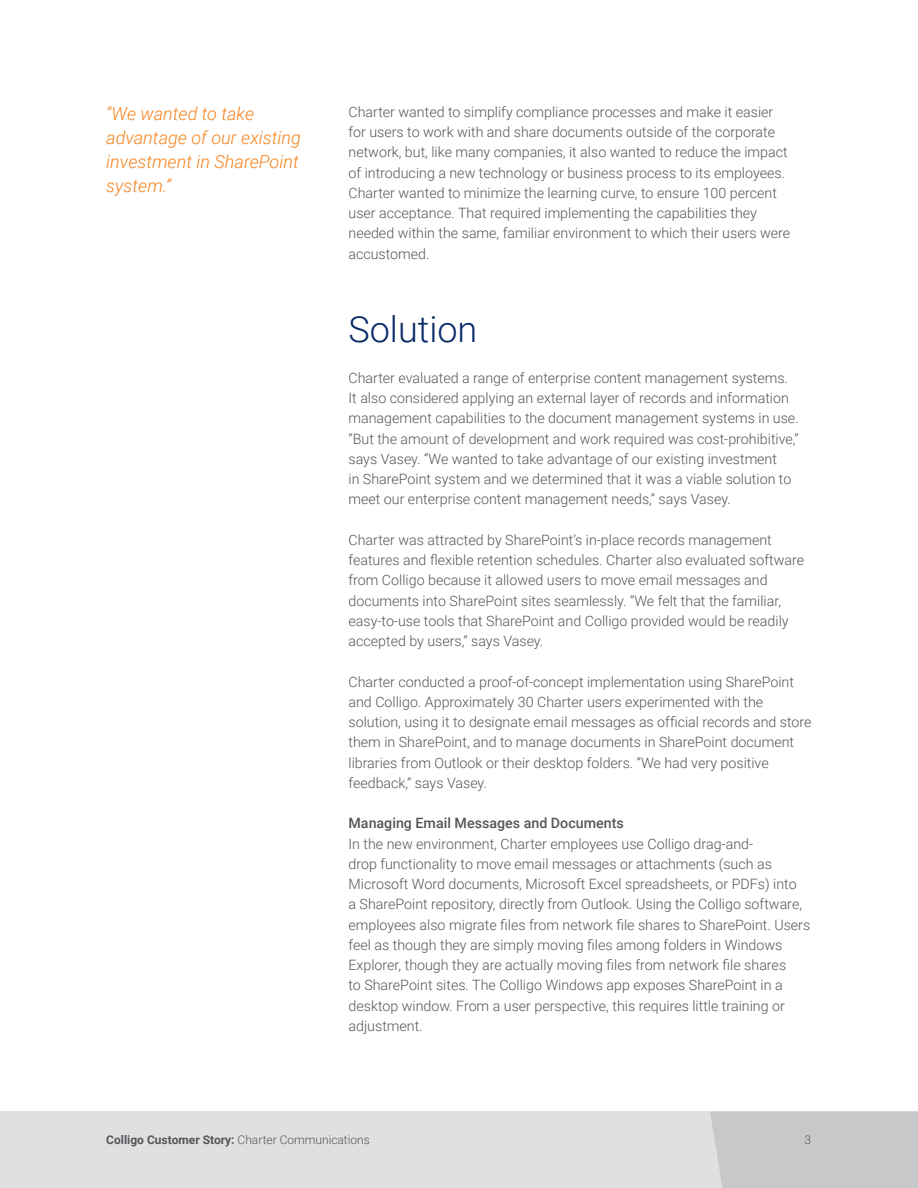
<style>
.page{position:relative;width:918px;height:1188px;background:#fff}
.page>*{position:absolute;margin:0;border:0;box-sizing:border-box;transform-origin:0 0}
.t1{font:300 36px "Roboto";color:#092b68}
.t2{font:italic 300 18px/24px "Roboto";color:#f6841f}
.t3{font:300 14.25px/20.2px "Roboto";color:#53575a}
.t4{font:500 14.25px "Roboto";color:#53575a}
.t5{font:700 12px "Roboto";color:#53575a}
.t6{font:300 12px "Roboto";color:#53575a}
.s1{font-weight:300}
</style>
<div class="page">
<div style="left:0;top:1111px;width:918px;height:77px;background:#e0e0e1"></div>
<div style="left:710px;top:1111px;width:208px;height:77px;background:#c6c8c9"></div>
<p class="t2" style="left:106px;top:103px;width:196px">“We wanted to take advantage of our existing investment in SharePoint system.”</p>
<p class="t3" style="left:349px;top:103px;width:443px">Charter wanted to simplify compliance processes and make it easier for users to work with and share documents outside of the corporate network, but, like many companies, it also wanted to reduce the impact of introducing a new technology or business process to its employees.<br>Charter wanted to minimize the learning curve, to ensure 100 percent user acceptance. That required implementing the capabilities they needed within the same, familiar environment to which their users were accustomed.</p>
<h1 class="t1" style="left:349px;top:314px;width:130px">Solution</h1>
<p class="t3" style="left:349px;top:369px;width:452px">Charter evaluated a range of enterprise content management systems.<br>It also considered applying an external layer of records and information management capabilities to the document management systems in use. “But the amount of development and work required was cost-prohibitive,” says Vasey. “We wanted to take advantage of our existing investment<br>in SharePoint system and we determined that it was a viable solution to meet our enterprise content management needs,” says Vasey.</p>
<p class="t3" style="left:349px;top:531px;width:457px">Charter was attracted by SharePoint’s in-place records management features and flexible retention schedules. Charter also evaluated software from Colligo because it allowed users to move email messages and documents into SharePoint sites seamlessly. “We felt that the familiar, easy-to-use tools that SharePoint and Colligo provided would be readily accepted by users,” says Vasey.</p>
<p class="t3" style="left:349px;top:673px;width:465px">Charter conducted a proof-of-concept implementation using SharePoint and Colligo. Approximately 30 Charter users experimented with the solution, using it to designate email messages as official records and store them in SharePoint, and to manage documents in SharePoint document libraries from Outlook or their desktop folders. “We had very positive feedback,” says Vasey.</p>
<p class="t4" style="left:349px;top:818px;width:277px">Managing Email Messages and Documents</p>
<p class="t3" style="left:349px;top:835px;width:463px">In the new environment, Charter employees use Colligo drag-and-<br>drop functionality to move email messages or attachments (such as Microsoft Word documents, Microsoft Excel spreadsheets, or PDFs) into<br>a SharePoint repository, directly from Outlook. Using the Colligo software, employees also migrate files from network file shares to SharePoint. Users feel as though they are simply moving files among folders in Windows Explorer, though they are actually moving files from network file shares<br>to SharePoint sites. The Colligo Windows app exposes SharePoint in a desktop window. From a user perspective, this requires little training or adjustment.</p>
<p class="t5" style="left:106px;top:1135px;width:265px">Colligo Customer Story: <span class="s1">Charter Communications</span></p>
<p class="t6" style="left:805px;top:1135px;width:8px">3</p>
</div>
